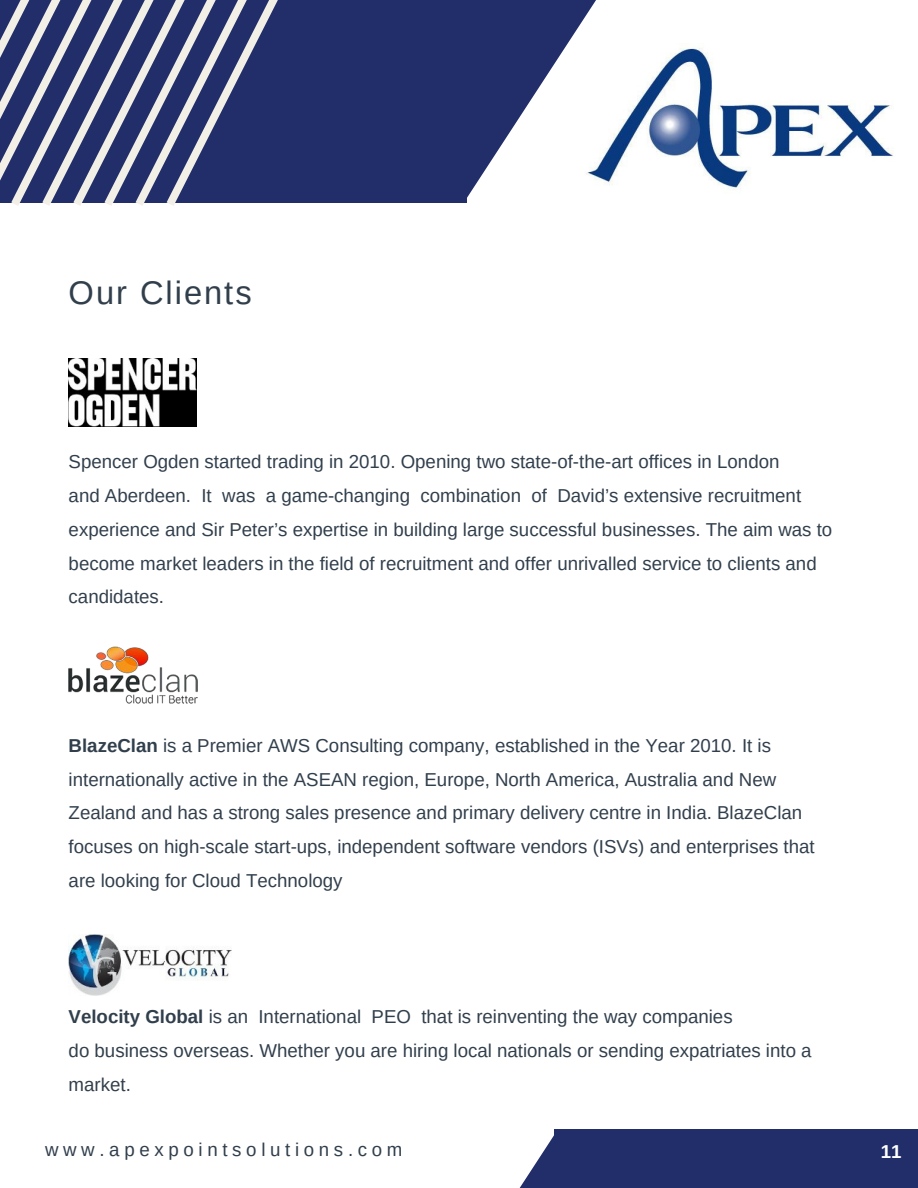
<style>
.page{position:relative;width:918px;height:1188px;background:#fff}
.page>*{position:absolute;margin:0;border:0;box-sizing:border-box;transform-origin:0 0}
.t1{font:32.7px "Arimo";letter-spacing:.06em;color:#313f4c}
.t2{font:18.75px/33.8px "Arimo";color:#313f4c}
.t3{font:18.75px "Arimo";letter-spacing:.25em;color:#313f4c}
.t4{font:700 18.75px "Arimo";color:#fff}
.s1{font-weight:700}
</style>
<div class="page">
<div style="left:554px;top:1130px;width:364px;height:58px;background:#222e69"></div>
<svg style="left:519px;top:1135px;width:35px;height:53px"></svg>
<svg style="left:496px;top:0;width:100px;height:153px"></svg>
<svg style="left:465px;top:0;width:31px;height:203px;background:#3d487b"></svg>
<div style="left:434px;top:0;width:31px;height:203px;background:#222e69"></div>
<div style="left:403px;top:0;width:31px;height:203px;background:#222e69"></div>
<div style="left:372px;top:0;width:31px;height:203px;background:#222e69"></div>
<div style="left:341px;top:0;width:31px;height:203px;background:#222e69"></div>
<div style="left:310px;top:0;width:31px;height:203px;background:#222e69"></div>
<div style="left:279px;top:0;width:31px;height:203px;background:#222e69"></div>
<svg style="left:248px;top:0;width:31px;height:203px;background:#303b71"></svg>
<svg style="left:216px;top:0;width:32px;height:203px;background:#424c7c"></svg>
<svg style="left:185px;top:0;width:31px;height:203px;background:#545c87"></svg>
<svg style="left:0;top:0;width:185px;height:206px;background:#5e668e"></svg>
<img style="left:69px;top:359px;width:128px;height:67px">
<img style="left:69px;top:646px;width:129px;height:58px">
<img style="left:69px;top:935px;width:163px;height:61px">
<img style="left:580px;top:44px;width:314px;height:146px">
<h1 class="t1" style="left:69px;top:274px;width:185px">Our Clients</h1>
<p class="t2" style="left:69px;top:445px;width:765px">Spencer Ogden started trading in 2010. Opening two state-of-the-art offices in London<br>and Aberdeen. It was a game-changing combination of David’s extensive recruitment experience and Sir Peter’s expertise in building large successful businesses. The aim was to become market leaders in the field of recruitment and offer unrivalled service to clients and candidates.</p>
<p class="t2" style="left:69px;top:729px;width:748px"><span class="s1">BlazeClan</span> is a Premier AWS Consulting company, established in the Year 2010. It is internationally active in the ASEAN region, Europe, North America, Australia and New Zealand and has a strong sales presence and primary delivery centre in India. BlazeClan focuses on high-scale start-ups, independent software vendors (ISVs) and enterprises that are looking for Cloud Technology</p>
<p class="t2" style="left:69px;top:1000px;width:745px"><span class="s1">Velocity Global</span> is an International PEO that is reinventing the way companies<br>do business overseas. Whether you are hiring local nationals or sending expatriates into a market.</p>
<p class="t3" style="left:45px;top:1139px;width:359px">www.apexpointsolutions.com</p>
<p class="t4" style="left:881px;top:1141px;width:22px">11</p>
</div>
